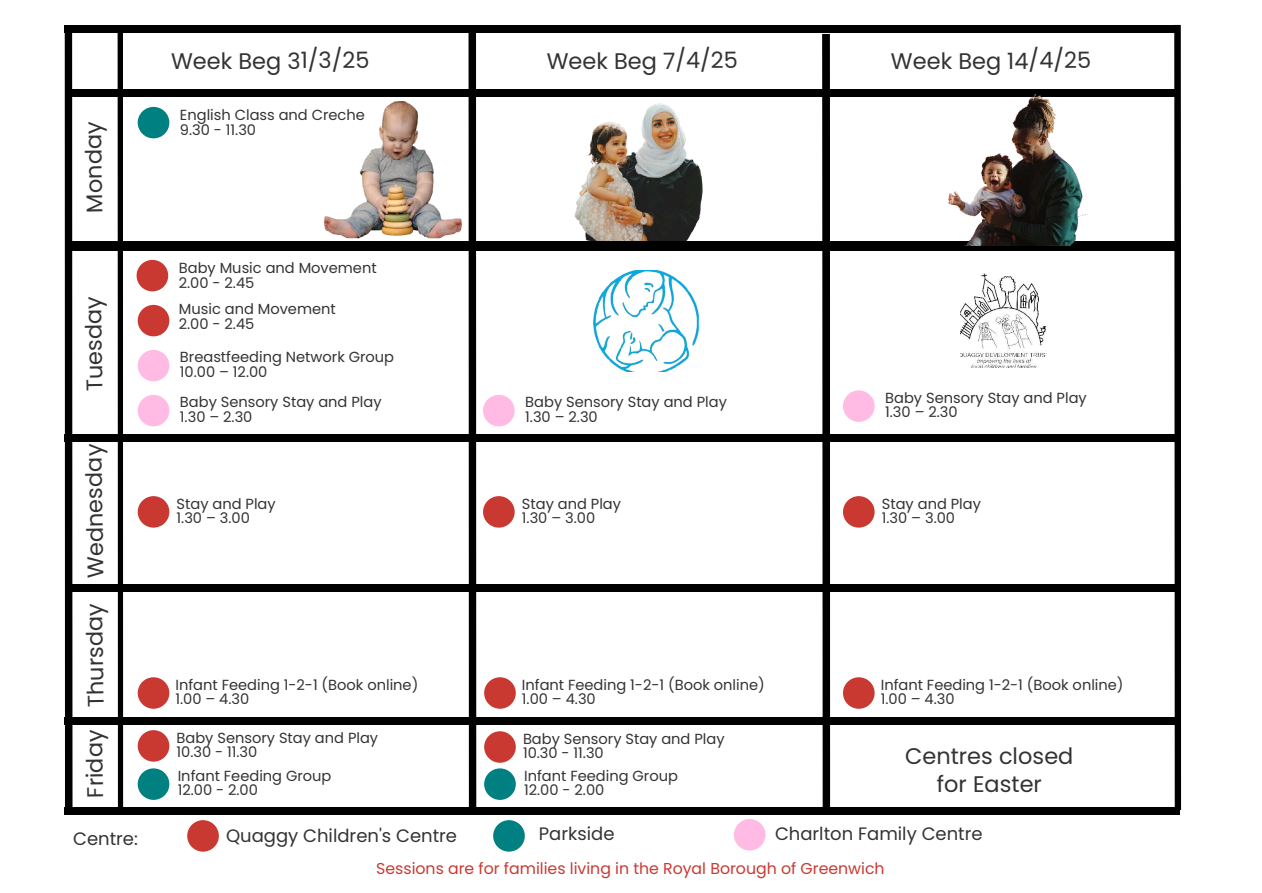
<style>
.page{position:relative;width:1262px;height:893px;background:#fff}
.page>*{position:absolute;margin:0;border:0;box-sizing:border-box;transform-origin:0 0}
.t1{font:22.5px/28px "Poppins";letter-spacing:-.01em;color:#333;text-align:center}
.t2{font:18px "Poppins";color:#333}
.t3{font:15.75px "Poppins";color:#c93931}
.t4{font:14.55px/14.5px "Poppins";color:#333}
</style>
<div class="page">
<img style="left:546px;top:103px;width:176px;height:139px">
<div style="left:66px;top:89px;width:1111px;height:8px;background:#000"></div>
<div style="left:67px;top:242px;width:1110px;height:9px;background:#000"></div>
<div style="left:64px;top:806px;width:1115px;height:8px;background:#000"></div>
<div style="left:64px;top:30px;width:9px;height:780px;background:#000"></div>
<div style="left:117px;top:30px;width:6px;height:778px;background:#000"></div>
<div style="left:64px;top:434px;width:1115px;height:8px;background:#000"></div>
<div style="left:69px;top:584px;width:1109px;height:7px;background:#000"></div>
<div style="left:64px;top:716px;width:1113px;height:8px;background:#000"></div>
<div style="left:1174px;top:25px;width:7px;height:785px;background:#000"></div>
<div style="left:64px;top:25px;width:1113px;height:8px;background:#000"></div>
<div style="left:468px;top:30px;width:8px;height:778px;background:#000"></div>
<div style="left:822px;top:34px;width:8px;height:777px;background:#000"></div>
<div style="left:137px;top:260px;width:31px;height:31px;background:#c93931;border-radius:50%"></div>
<div style="left:483px;top:496px;width:31px;height:31px;background:#c93931;border-radius:50%"></div>
<div style="left:138px;top:730px;width:31px;height:31px;background:#c93931;border-radius:50%"></div>
<div style="left:187px;top:820px;width:32px;height:31px;background:#c93931;border-radius:50%"></div>
<div style="left:843px;top:677px;width:31px;height:31px;background:#c93931;border-radius:50%"></div>
<div style="left:138px;top:350px;width:31px;height:31px;background:#ffbbe4;border-radius:50%"></div>
<img style="left:594px;top:270px;width:104px;height:101px">
<img style="left:948px;top:94px;width:140px;height:151px">
<div style="left:138px;top:768px;width:31px;height:31px;background:#008080;border-radius:50%"></div>
<div style="left:138px;top:305px;width:31px;height:31px;background:#c93931;border-radius:50%"></div>
<div style="left:138px;top:107px;width:31px;height:31px;background:#008080;border-radius:50%"></div>
<div style="left:138px;top:395px;width:31px;height:31px;background:#ffbbe4;border-radius:50%"></div>
<div style="left:843px;top:390px;width:31px;height:32px;background:#ffbbe4;border-radius:50%"></div>
<div style="left:483px;top:395px;width:31px;height:31px;background:#ffbbe4;border-radius:50%"></div>
<div style="left:734px;top:819px;width:31px;height:31px;background:#ffbbe4;border-radius:50%"></div>
<div style="left:843px;top:496px;width:31px;height:31px;background:#c93931;border-radius:50%"></div>
<div style="left:138px;top:496px;width:31px;height:31px;background:#c93931;border-radius:50%"></div>
<div style="left:484px;top:731px;width:32px;height:31px;background:#c93931;border-radius:50%"></div>
<div style="left:484px;top:677px;width:32px;height:31px;background:#c93931;border-radius:50%"></div>
<div style="left:138px;top:677px;width:31px;height:31px;background:#c93931;border-radius:50%"></div>
<div style="left:484px;top:768px;width:32px;height:31px;background:#008080;border-radius:50%"></div>
<div style="left:493px;top:820px;width:32px;height:31px;background:#008080;border-radius:50%"></div>
<img style="left:319px;top:101px;width:149px;height:141px">
<img style="left:960px;top:273px;width:86px;height:95px">
<h1 class="t1" style="left:81px;top:213px;width:93px;rotate:-91deg">Monday</h1>
<h1 class="t1" style="left:81px;top:391px;width:97px;rotate:-91deg">Tuesday</h1>
<h1 class="t1" style="left:82px;top:578px;width:136px;rotate:-91deg">Wednesday</h1>
<h1 class="t1" style="left:82px;top:707px;width:106px;rotate:-91deg">Thursday</h1>
<h1 class="t1" style="left:81px;top:798px;width:70px;rotate:-91deg">Friday</h1>
<p class="t2" style="left:73px;top:828px;width:66px">Centre:</p>
<h1 class="t1" style="left:171px;top:47px;width:200px">Week Beg 31/3/25</h1>
<h1 class="t1" style="left:546px;top:47px;width:193px">Week Beg 7/4/25</h1>
<h1 class="t1" style="left:891px;top:47px;width:202px">Week Beg 14/4/25</h1>
<p class="t4" style="left:180px;top:108px;width:186px">English Class and Creche<br>9.30 - 11.30</p>
<p class="t4" style="left:179px;top:261px;width:199px">Baby Music and Movement<br>2.00 - 2.45</p>
<p class="t4" style="left:179px;top:301px;width:158px">Music and Movement<br>2.00 - 2.45</p>
<p class="t4" style="left:180px;top:350px;width:216px">Breastfeeding Network Group<br>10.00 – 12.00</p>
<p class="t4" style="left:180px;top:395px;width:203px">Baby Sensory Stay and Play<br>1.30 – 2.30</p>
<p class="t4" style="left:885px;top:390px;width:203px">Baby Sensory Stay and Play<br>1.30 – 2.30</p>
<p class="t4" style="left:525px;top:395px;width:203px">Baby Sensory Stay and Play<br>1.30 – 2.30</p>
<p class="t4" style="left:177px;top:496px;width:101px">Stay and Play<br>1.30 – 3.00</p>
<p class="t4" style="left:522px;top:496px;width:101px">Stay and Play<br>1.30 – 3.00</p>
<p class="t4" style="left:881px;top:496px;width:101px">Stay and Play<br>1.30 – 3.00</p>
<p class="t4" style="left:175px;top:677px;width:244px">Infant Feeding 1-2-1 (Book online)<br>1.00 – 4.30</p>
<p class="t4" style="left:522px;top:677px;width:244px">Infant Feeding 1-2-1 (Book online)<br>1.00 – 4.30</p>
<p class="t4" style="left:880px;top:677px;width:244px">Infant Feeding 1-2-1 (Book online)<br>1.00 – 4.30</p>
<p class="t4" style="left:177px;top:730px;width:203px">Baby Sensory Stay and Play<br>10.30 - 11.30</p>
<p class="t4" style="left:178px;top:768px;width:155px">Infant Feeding Group<br>12.00 - 2.00</p>
<p class="t4" style="left:523px;top:731px;width:203px">Baby Sensory Stay and Play<br>10.30 - 11.30</p>
<p class="t4" style="left:524px;top:768px;width:155px">Infant Feeding Group<br>12.00 - 2.00</p>
<h1 class="t1" style="left:905px;top:742px;width:170px">Centres closed for Easter</h1>
<p class="t2" style="left:226px;top:824px;width:232px">Quaggy Children's Centre</p>
<p class="t2" style="left:539px;top:823px;width:77px">Parkside</p>
<p class="t2" style="left:775px;top:823px;width:209px">Charlton Family Centre</p>
<p class="t3" style="left:376px;top:859px;width:510px">Sessions are for families living in the Royal Borough of Greenwich</p>
</div>
